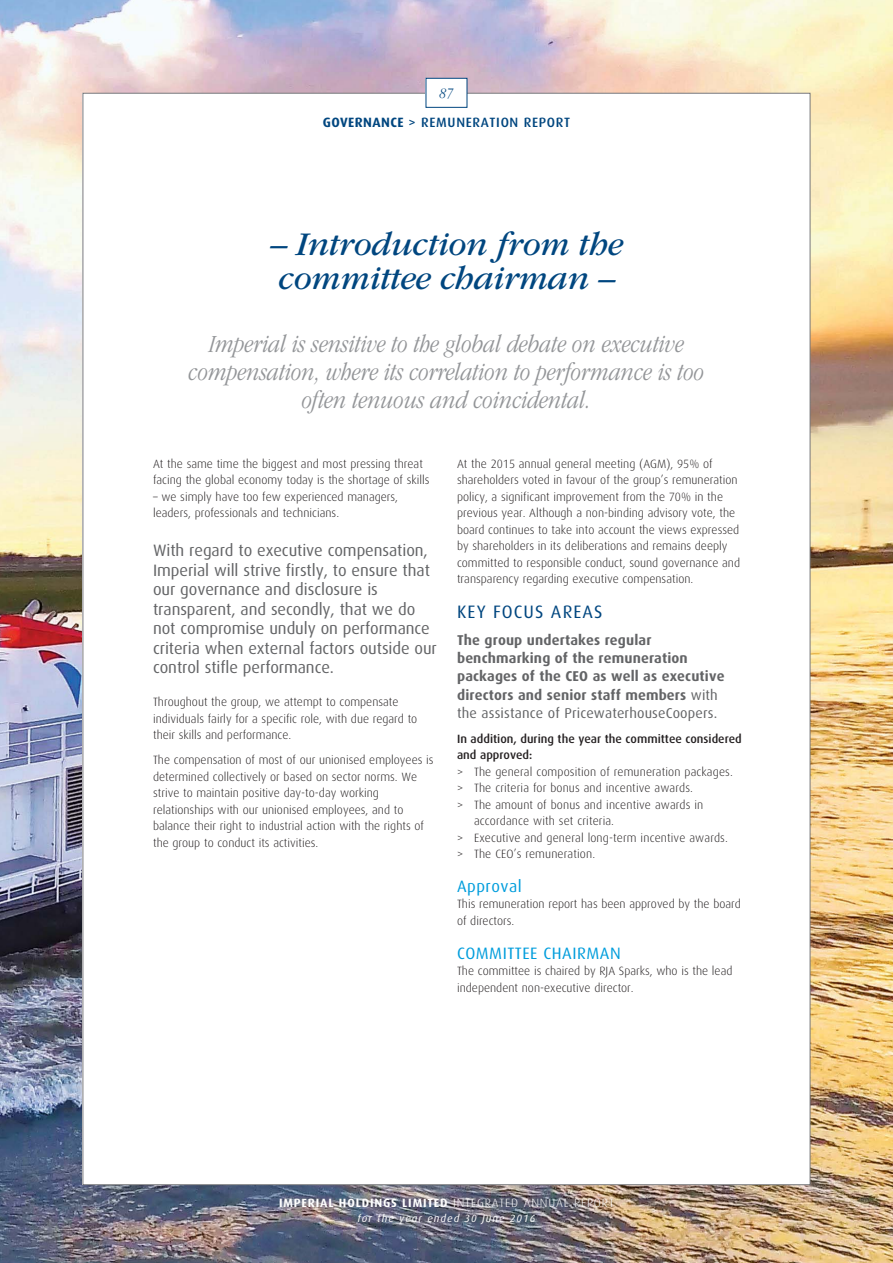
<style>
.page{position:relative;width:893px;height:1263px;background:#fff}
.page>*{position:absolute;margin:0;border:0;box-sizing:border-box;transform-origin:0 0}
.t1{font:italic 34.5px/34px "ITC Garamond Std";letter-spacing:-.015em;color:#00467f}
.t2{font:italic 300 condensed 25.5px/27.9px "ITC Garamond Std";color:#939598;text-align:center}
.t3{font:18px "Dax";letter-spacing:.065em;color:#00467f}
.t4{font:16.5px/19.5px "Dax";letter-spacing:-.005em;color:#636466}
.t5{font:16.5px "Dax";letter-spacing:.03em;color:#009ddc}
.t6{font:italic 300 condensed 15px "ITC Garamond Std";color:#00467f}
.t7{font:700 14.25px/18.1px "Dax";letter-spacing:.01em;color:#636466}
.t8{font:500 13.5px "Dax";letter-spacing:.05em;color:#00467f}
.t9{font:300 12px/16.5px "Dax";color:#231f20}
.t10{font:500 12px/16.5px "Dax";color:#231f20}
.t11{font:700 12px "Dax";letter-spacing:.07em;color:#fff}
.t12{font:italic 10.5px "Dax";letter-spacing:.1em;color:#fff}
.s1{font-weight:700}
.s2{font-weight:400}
.s3{font-weight:300}
</style>
<div class="page">
<img style="left:0;top:0;width:893px;height:1263px">
<div style="left:83px;top:93px;width:727px;height:1092px;background:#fff"></div>
<div style="left:426px;top:78px;width:41px;height:29px;background:#fff"></div>
<div style="left:426px;top:78px;width:41px;height:30px;border:1px solid #00467f"></div>
<p class="t6" style="left:439px;top:84px;width:15px">87</p>
<p class="t8" style="left:323px;top:116px;width:249px"><span class="s1">GOVERNANCE</span> &gt; REMUNERATION REPORT</p>
<h1 class="t1" style="left:270px;top:230px;width:355px">– Introduction from the committee chairman –</h1>
<h2 class="t2" style="left:189px;top:332px;width:517px">Imperial is sensitive to the global debate on executive compensation, where its correlation to performance is too often tenuous and coincidental.</h2>
<p class="t9" style="left:153px;top:456px;width:278px">At the same time the biggest and most pressing threat facing the global economy today is the shortage of skills</p>
<p class="t9" style="left:153px;top:489px;width:247px">– we simply have too few experienced managers, leaders, professionals and technicians.</p>
<p class="t4" style="left:153px;top:541px;width:285px">With regard to executive compensation, Imperial will strive firstly, to ensure that our governance and disclosure is transparent, and secondly, that we do not compromise unduly on performance criteria when external factors outside our control stifle performance.</p>
<p class="t9" style="left:153px;top:694px;width:266px">Throughout the group, we attempt to compensate individuals fairly for a specific role, with due regard to their skills and performance.</p>
<p class="t9" style="left:153px;top:752px;width:282px">The compensation of most of our unionised employees is determined collectively or based on sector norms. We strive to maintain positive day-to-day working relationships with our unionised employees, and to balance their right to industrial action with the rights of the group to conduct its activities.</p>
<p class="t9" style="left:457px;top:456px;width:284px">At the 2015 annual general meeting (AGM), 95% of shareholders voted in favour of the group’s remuneration policy, a significant improvement from the 70% in the previous year. Although a non-binding advisory vote, the board continues to take into account the views expressed by shareholders in its deliberations and remains deeply committed to responsible conduct, sound governance and transparency regarding executive compensation.</p>
<h3 class="t3" style="left:457px;top:603px;width:147px">KEY FOCUS AREAS</h3>
<p class="t7" style="left:457px;top:632px;width:269px">The group undertakes regular benchmarking of the remuneration packages of the CEO as well as executive directors and senior staff members <span class="s2">with the assistance of PricewaterhouseCoopers.</span></p>
<p class="t10" style="left:457px;top:731px;width:286px">In addition, during the year the committee considered and approved:</p>
<p class="t9" style="left:457px;top:764px;width:277px">&gt; The general composition of remuneration packages.</p>
<p class="t9" style="left:457px;top:780px;width:238px">&gt; The criteria for bonus and incentive awards.</p>
<p class="t9" style="left:457px;top:797px;width:248px">&gt; The amount of bonus and incentive awards in</p>
<p class="t9" style="left:474px;top:813px;width:142px">accordance with set criteria.</p>
<p class="t9" style="left:457px;top:830px;width:272px">&gt; Executive and general long-term incentive awards.</p>
<p class="t9" style="left:457px;top:846px;width:140px">&gt; The CEO’s remuneration.</p>
<h3 class="t5" style="left:457px;top:878px;width:66px">Approval</h3>
<p class="t9" style="left:457px;top:897px;width:285px">This remuneration report has been approved by the board of directors.</p>
<h3 class="t5" style="left:457px;top:945px;width:165px">COMMITTEE CHAIRMAN</h3>
<p class="t9" style="left:457px;top:963px;width:277px">The committee is chaired by RJA Sparks, who is the lead independent non-executive director.</p>
<p class="t11" style="left:279px;top:1197px;width:336px">IMPERIAL HOLDINGS LIMITED <span class="s3">INTEGRATED ANNUAL REPORT</span></p>
<p class="t12" style="left:358px;top:1214px;width:179px">for the year ended 30 June 2016</p>
</div>
